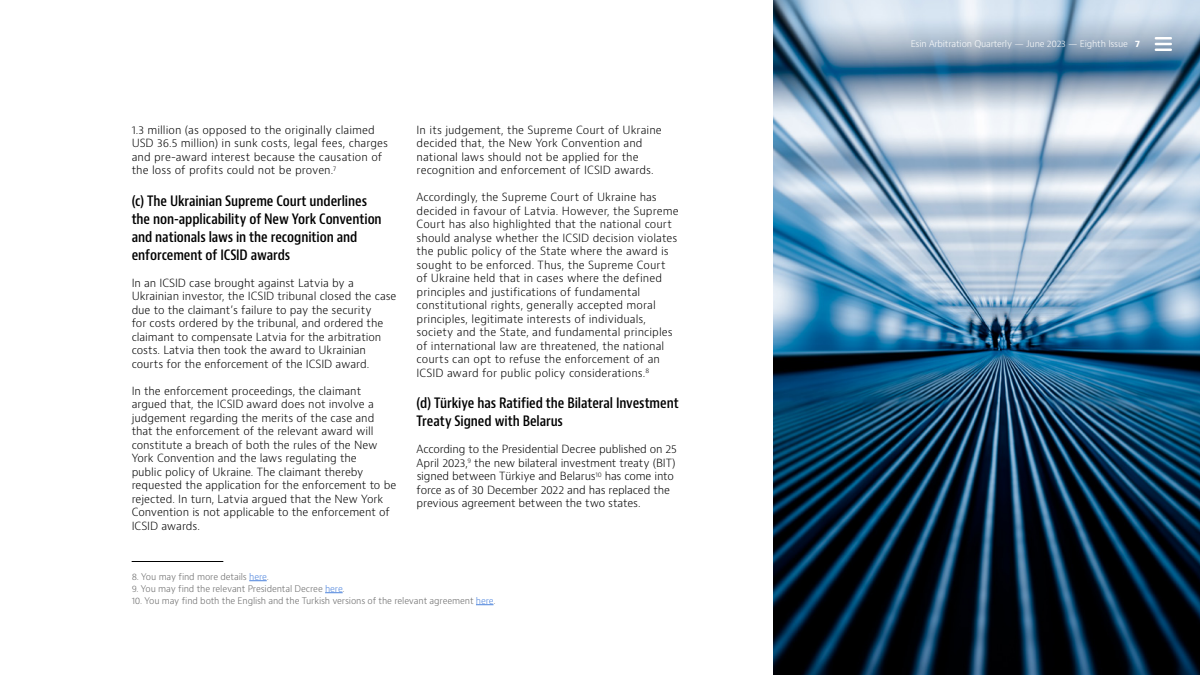
<style>
.page{position:relative;width:1200px;height:675px;background:#fff}
.page>*{position:absolute;margin:0;border:0;box-sizing:border-box;transform-origin:0 0}
.t1{font:600 condensed 14px/18px "Baker Mc Kenzie Bernini";letter-spacing:-.005em;color:#000}
.t2{font:300 11px/13.5px "Baker Mc Kenzie Bernini";color:#000}
.t3{font:300 9px "Baker Mc Kenzie Bernini";letter-spacing:-.015em;color:#666}
.t4{font:300 9px "Baker Mc Kenzie Bernini";letter-spacing:-.02em;color:#fff}
.s1{color:#4b82dc}
.s2{font-weight:700}
</style>
<div class="page">
<img style="left:773px;top:0;width:427px;height:675px">
<svg style="left:1155px;top:37px;width:17px;height:14px"></svg>
<hr style="left:132px;top:561px;width:91px;height:1px;background:#000">
<svg style="left:249px;top:581px;width:18px;height:1px"></svg>
<svg style="left:325px;top:593px;width:18px;height:1px"></svg>
<svg style="left:476px;top:605px;width:18px;height:1px"></svg>
<p class="t2" style="left:132px;top:123px;width:258px">1.3 million (as opposed to the originally claimed USD 36.5 million) in sunk costs, legal fees, charges and pre-award interest because the causation of the loss of profits could not be proven.<sup>7</sup></p>
<p class="t1" style="left:132px;top:192px;width:252px">(c) The Ukrainian Supreme Court underlines the non-applicability of New York Convention and nationals laws in the recognition and enforcement of ICSID awards</p>
<p class="t2" style="left:132px;top:276px;width:266px">In an ICSID case brought against Latvia by a Ukrainian investor, the ICSID tribunal closed the case due to the claimant’s failure to pay the security<br>for costs ordered by the tribunal, and ordered the claimant to compensate Latvia for the arbitration costs. Latvia then took the award to Ukrainian courts for the enforcement of the ICSID award.</p>
<p class="t2" style="left:132px;top:384px;width:266px">In the enforcement proceedings, the claimant argued that, the ICSID award does not involve a judgement regarding the merits of the case and that the enforcement of the relevant award will constitute a breach of both the rules of the New York Convention and the laws regulating the<br>public policy of Ukraine. The claimant thereby requested the application for the enforcement to be rejected. In turn, Latvia argued that the New York Convention is not applicable to the enforcement of ICSID awards.</p>
<p class="t2" style="left:417px;top:123px;width:247px">In its judgement, the Supreme Court of Ukraine decided that, the New York Convention and national laws should not be applied for the recognition and enforcement of ICSID awards.</p>
<p class="t2" style="left:417px;top:191px;width:263px">Accordingly, the Supreme Court of Ukraine has decided in favour of Latvia. However, the Supreme Court has also highlighted that the national court should analyse whether the ICSID decision violates the public policy of the State where the award is sought to be enforced. Thus, the Supreme Court of Ukraine held that in cases where the defined principles and justifications of fundamental constitutional rights, generally accepted moral principles, legitimate interests of individuals, society and the State, and fundamental principles of international law are threatened, the national courts can opt to refuse the enforcement of an ICSID award for public policy considerations.<sup>8</sup></p>
<p class="t1" style="left:417px;top:395px;width:264px">(d) Türkiye has Ratified the Bilateral Investment<br>Treaty Signed with Belarus</p>
<p class="t2" style="left:417px;top:443px;width:262px">According to the Presidential Decree published on 25<br>April 2023,<sup>9</sup> the new bilateral investment treaty (BIT) signed between Türkiye and Belarus<sup>10</sup> has come into force as of 30 December 2022 and has replaced the previous agreement between the two states.</p>
<p class="t3" style="left:132px;top:571px;width:139px">8. You may find more details <span class="s1">here</span>.</p>
<p class="t3" style="left:132px;top:583px;width:215px">9. You may find the relevant Presidental Decree <span class="s1">here</span>.</p>
<p class="t3" style="left:132px;top:595px;width:365px">10. You may find both the English and the Turkish versions of the relevant agreement <span class="s1">here</span>.</p>
<p class="t4" style="left:911px;top:38px;width:231px">Esin Arbitration Quarterly — June 2023 — Eighth Issue <span class="s2">7</span></p>
</div>
